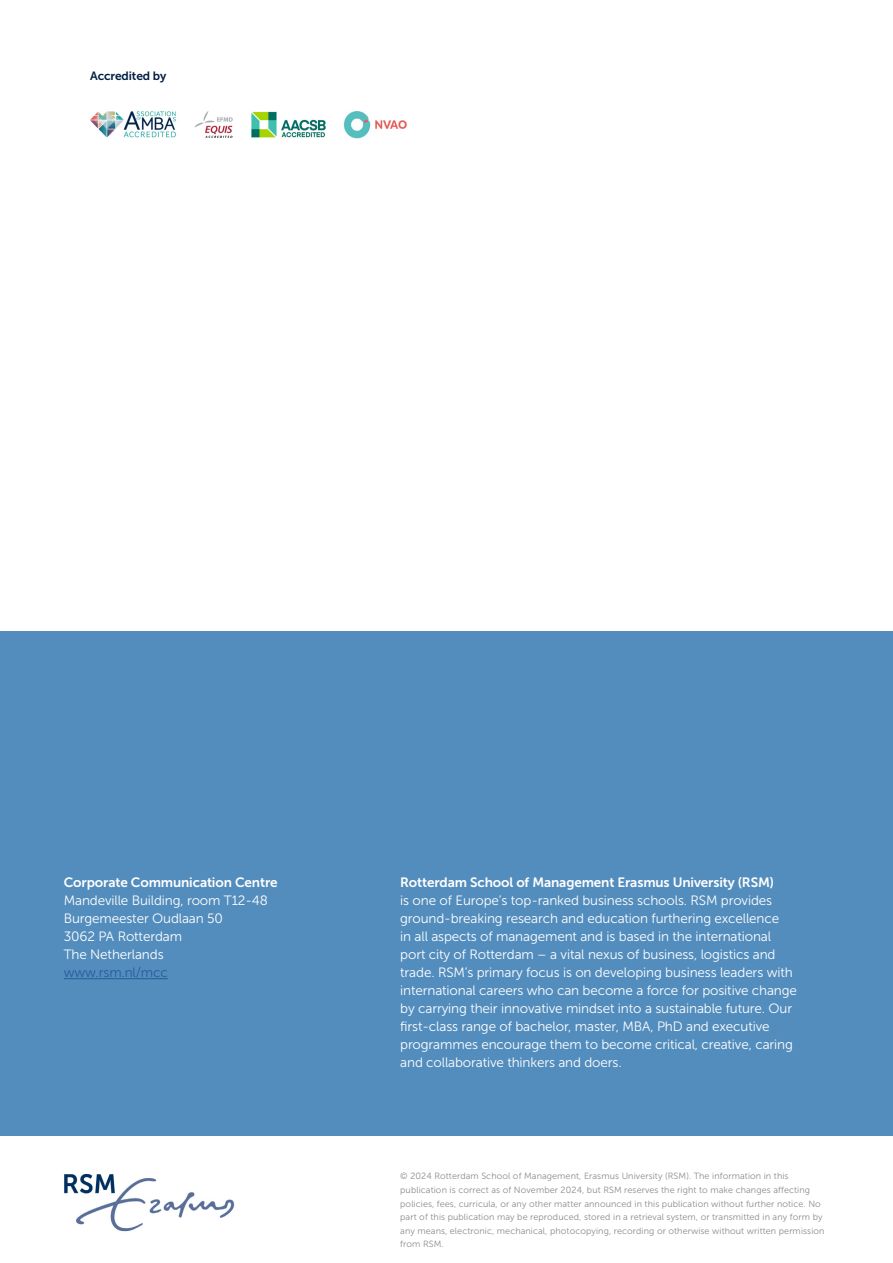
<style>
.page{position:relative;width:893px;height:1263px;background:#fff}
.page>*{position:absolute;margin:0;border:0;box-sizing:border-box;transform-origin:0 0}
.t1{font:13.5px/18px "Museo Sans 300";letter-spacing:-.01em;color:#fff}
.t2{font:13.5px "Museo Sans 700";letter-spacing:-.01em;color:#fff}
.t3{font:13.5px "Museo Sans 300";letter-spacing:-.01em;color:#275b9b}
.t4{font:12px "Museo Sans 700";letter-spacing:-.01em;color:#001e42}
.t5{font:9px/13.6px "Museo Sans 300";letter-spacing:.01em;color:#898b8c}
</style>
<div class="page">
<img style="left:90px;top:111px;width:86px;height:27px">
<img style="left:194px;top:111px;width:39px;height:27px">
<img style="left:251px;top:111px;width:75px;height:27px">
<img style="left:343px;top:111px;width:64px;height:28px">
<div style="left:0;top:631px;width:893px;height:505px;background:#538dbd"></div>
<hr style="left:64px;top:978px;width:104px;height:1px;background:#275b9b">
<img style="left:64px;top:1174px;width:170px;height:58px">
<p class="t4" style="left:90px;top:69px;width:78px">Accredited by</p>
<p class="t2" style="left:64px;top:875px;width:215px">Corporate Communication Centre</p>
<p class="t1" style="left:64px;top:892px;width:206px">Mandeville Building, room T12-48<br>Burgemeester Oudlaan 50<br>3062 PA Rotterdam<br>The Netherlands</p>
<p class="t3" style="left:64px;top:965px;width:106px">www.rsm.nl/mcc</p>
<p class="t2" style="left:400px;top:875px;width:375px">Rotterdam School of Management Erasmus University (RSM)</p>
<p class="t1" style="left:400px;top:892px;width:398px">is one of Europe’s top-ranked business schools. RSM provides ground-breaking research and education furthering excellence<br>in all aspects of management and is based in the international port city of Rotterdam – a vital nexus of business, logistics and trade. RSM’s primary focus is on developing business leaders with international careers who can become a force for positive change by carrying their innovative mindset into a sustainable future. Our first-class range of bachelor, master, MBA, PhD and executive programmes encourage them to become critical, creative, caring and collaborative thinkers and doers.</p>
<p class="t5" style="left:400px;top:1169px;width:426px">© 2024 Rotterdam School of Management, Erasmus University (RSM). The information in this publication is correct as of November 2024, but RSM reserves the right to make changes affecting policies, fees, curricula, or any other matter announced in this publication without further notice. No part of this publication may be reproduced, stored in a retrieval system, or transmitted in any form by any means, electronic, mechanical, photocopying, recording or otherwise without written permission from RSM.</p>
</div>
